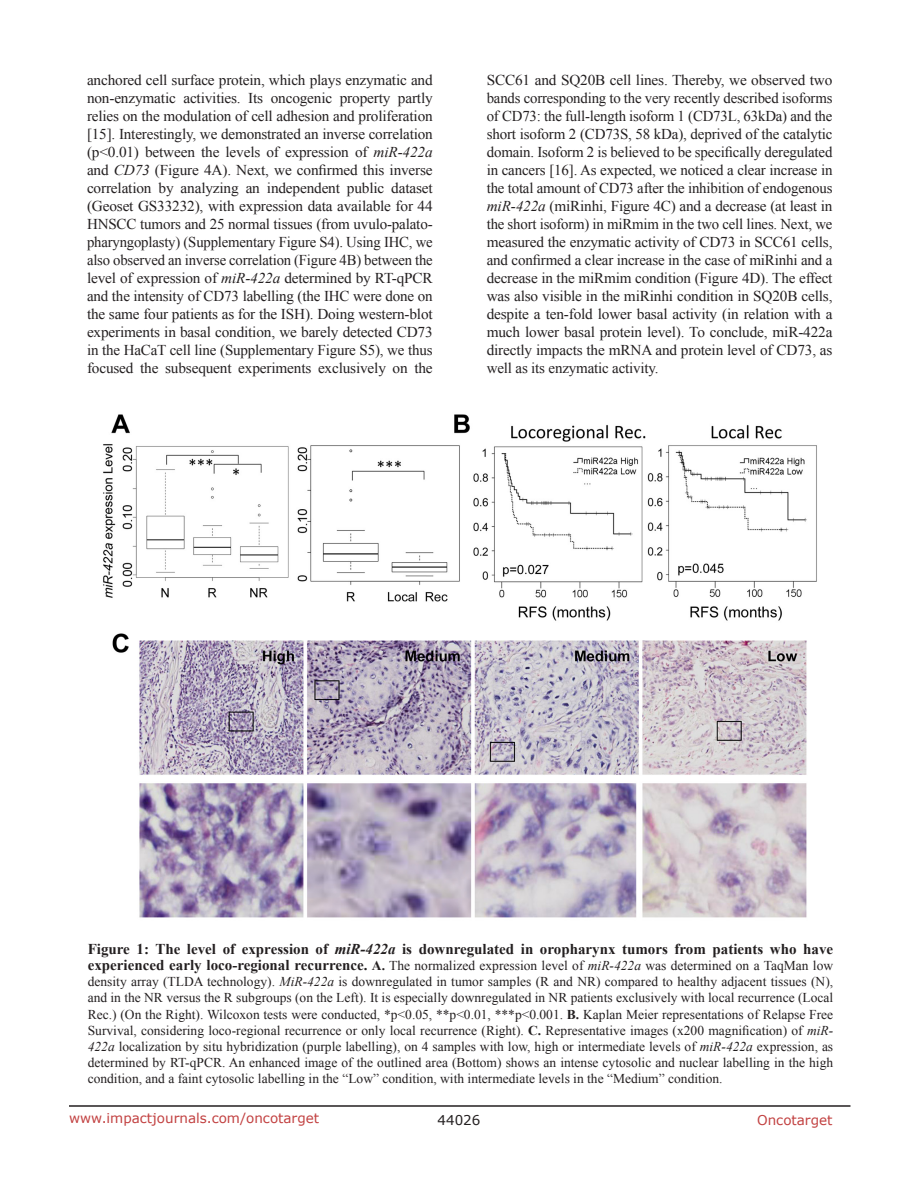
<style>
.page{position:relative;width:918px;height:1188px;background:#fff}
.page>*{position:absolute;margin:0;border:0;box-sizing:border-box;transform-origin:0 0}
.BodyText{font:15px/18px "Times New Roman";letter-spacing:-.01em;color:#231f20;text-align:justify}
.figuretext{font:700 15px "Times New Roman";color:#231f20}
.figuretext-2{font:13.5px/16.2px "Times New Roman";color:#231f20;text-align:justify}
.t1{font:13.5px "Verdana";color:#c24141}
.t2{font:13.5px "Verdana";color:#231f20}
.s1{font-style:italic}
.s2{font-weight:700;font-size:15px}
.s3{font-weight:700}
</style>
<div class="page">
<hr style="left:69px;top:1105px;width:781px;height:2px;background:#231f20">
<img style="left:103px;top:414px;width:714px;height:504px">
<p class="BodyText" style="left:87px;top:71px;width:347px">anchored cell surface protein, which plays enzymatic and non-enzymatic activities. Its oncogenic property partly relies on the modulation of cell adhesion and proliferation [15]. Interestingly, we demonstrated an inverse correlation (p&lt;0.01) between the levels of expression of <span class="s1">miR-422a </span>and <span class="s1">CD73</span> (Figure 4A). Next, we confirmed this inverse correlation by analyzing an independent public dataset (Geoset GS33232), with expression data available for 44<br>HNSCC tumors and 25 normal tissues (from uvulo-palato&shy;pharyngoplasty) (Supplementary Figure S4). Using IHC, we also observed an inverse correlation (Figure 4B) between the level of expression of <span class="s1">miR-422a</span> determined by RT-qPCR and the intensity of CD73 labelling (the IHC were done on the same four patients as for the ISH). Doing western-blot experiments in basal condition, we barely detected CD73 in the HaCaT cell line (Supplementary Figure S5), we thus focused the subsequent experiments exclusively on the</p>
<p class="BodyText" style="left:487px;top:71px;width:347px">SCC61 and SQ20B cell lines. Thereby, we observed two bands corresponding to the very recently described isoforms of CD73: the full-length isoform 1 (CD73L, 63kDa) and the short isoform 2 (CD73S, 58 kDa), deprived of the catalytic domain. Isoform 2 is believed to be specifically deregulated in cancers [16]. As expected, we noticed a clear increase in the total amount of CD73 after the inhibition of endogenous <span class="s1">miR-422a</span> (miRinhi, Figure 4C) and a decrease (at least in the short isoform) in miRmim in the two cell lines. Next, we measured the enzymatic activity of CD73 in SCC61 cells, and confirmed a clear increase in the case of miRinhi and a decrease in the miRmim condition (Figure 4D). The effect was also visible in the miRinhi condition in SQ20B cells, despite a ten-fold lower basal activity (in relation with a much lower basal protein level). To conclude, miR-422a directly impacts the mRNA and protein level of CD73, as well as its enzymatic activity.</p>
<p class="figuretext" style="left:88px;top:938px;width:747px">Figure 1: The level of expression of <span class="s1">miR-422a</span> is downregulated in oropharynx tumors from patients who have</p>
<p class="figuretext-2" style="left:88px;top:957px;width:747px"><span class="s2">experienced early loco-regional recurrence.</span> <span class="s3">A.</span> The normalized expression level of <span class="s1">miR-422a</span> was determined on a TaqMan low density array (TLDA technology). <span class="s1">MiR-422a</span> is downregulated in tumor samples (R and NR) compared to healthy adjacent tissues (N), and in the NR versus the R subgroups (on the Left). It is especially downregulated in NR patients exclusively with local recurrence (Local Rec.) (On the Right). Wilcoxon tests were conducted, *p&lt;0.05, **p&lt;0.01, ***p&lt;0.001. <span class="s3">B.</span> Kaplan Meier representations of Relapse Free Survival, considering loco-regional recurrence or only local recurrence (Right). <span class="s3">C.</span> Representative images (x200 magnification) of <span class="s1">miR-422a</span> localization by situ hybridization (purple labelling), on 4 samples with low, high or intermediate levels of <span class="s1">miR-422a</span> expression, as determined by RT-qPCR. An enhanced image of the outlined area (Bottom) shows an intense cytosolic and nuclear labelling in the high condition, and a faint cytosolic labelling in the “Low” condition, with intermediate levels in the “Medium” condition.</p>
<p class="t1" style="left:69px;top:1109px;width:252px">www.impactjournals.com/oncotarget</p>
<p class="t2" style="left:438px;top:1111px;width:44px">44026</p>
<p class="t1" style="left:757px;top:1111px;width:77px">Oncotarget</p>
</div>
